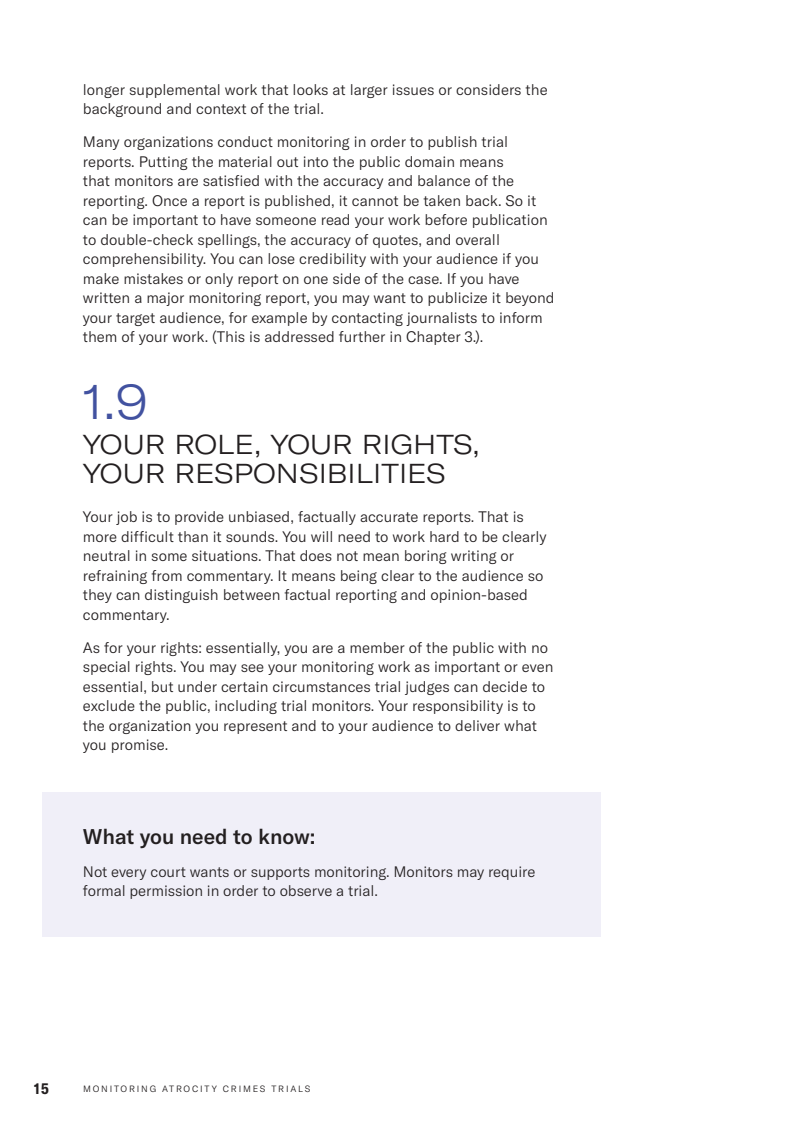
<style>
.page{position:relative;width:810px;height:1134px;background:#fff}
.page>*{position:absolute;margin:0;border:0;box-sizing:border-box;transform-origin:0 0}
.t1{font:300 expanded 48px "GT America";color:#4252a0}
.t2{font:300 expanded 27px/28.5px "GT America";color:#231f20}
.t3{font:500 21px "GT America";color:#231f20}
.t4{font:300 15px/19.5px "GT America";color:#231f20}
.t5{font:700 condensed 15px "GT America";color:#231f20}
.t6{font:300 9px "GT America";letter-spacing:.2em;color:#231f20}
</style>
<div class="page">
<div style="left:42px;top:793px;width:558px;height:144px;background:#f0eff8"></div>
<p class="t4" style="left:83px;top:80px;width:466px">longer supplemental work that looks at larger issues or considers the background and context of the trial.</p>
<p class="t4" style="left:83px;top:132px;width:473px">Many organizations conduct monitoring in order to publish trial reports. Putting the material out into the public domain means<br>that monitors are satisfied with the accuracy and balance of the reporting. Once a report is published, it cannot be taken back. So it can be important to have someone read your work before publication to double-check spellings, the accuracy of quotes, and overall comprehensibility. You can lose credibility with your audience if you make mistakes or only report on one side of the case. If you have written a major monitoring report, you may want to publicize it beyond your target audience, for example by contacting journalists to inform them of your work. (This is addressed further in Chapter 3.).</p>
<h1 class="t1" style="left:83px;top:374px;width:66px">1.9</h1>
<h2 class="t2" style="left:83px;top:430px;width:398px">YOUR ROLE, YOUR RIGHTS,<br>YOUR RESPONSIBILITIES</h2>
<p class="t4" style="left:83px;top:507px;width:465px">Your job is to provide unbiased, factually accurate reports. That is more difficult than it sounds. You will need to work hard to be clearly neutral in some situations. That does not mean boring writing or refraining from commentary. It means being clear to the audience so they can distinguish between factual reporting and opinion-based commentary.</p>
<p class="t4" style="left:83px;top:638px;width:472px">As for your rights: essentially, you are a member of the public with no special rights. You may see your monitoring work as important or even essential, but under certain circumstances trial judges can decide to exclude the public, including trial monitors. Your responsibility is to the organization you represent and to your audience to deliver what you promise.</p>
<h3 class="t3" style="left:83px;top:824px;width:234px">What you need to know:</h3>
<p class="t4" style="left:83px;top:862px;width:454px">Not every court wants or supports monitoring. Monitors may require formal permission in order to observe a trial.</p>
<p class="t5" style="left:34px;top:1079px;width:16px">15</p>
<p class="t6" style="left:83px;top:1084px;width:229px">MONITORING ATROCITY CRIMES TRIALS</p>
</div>
